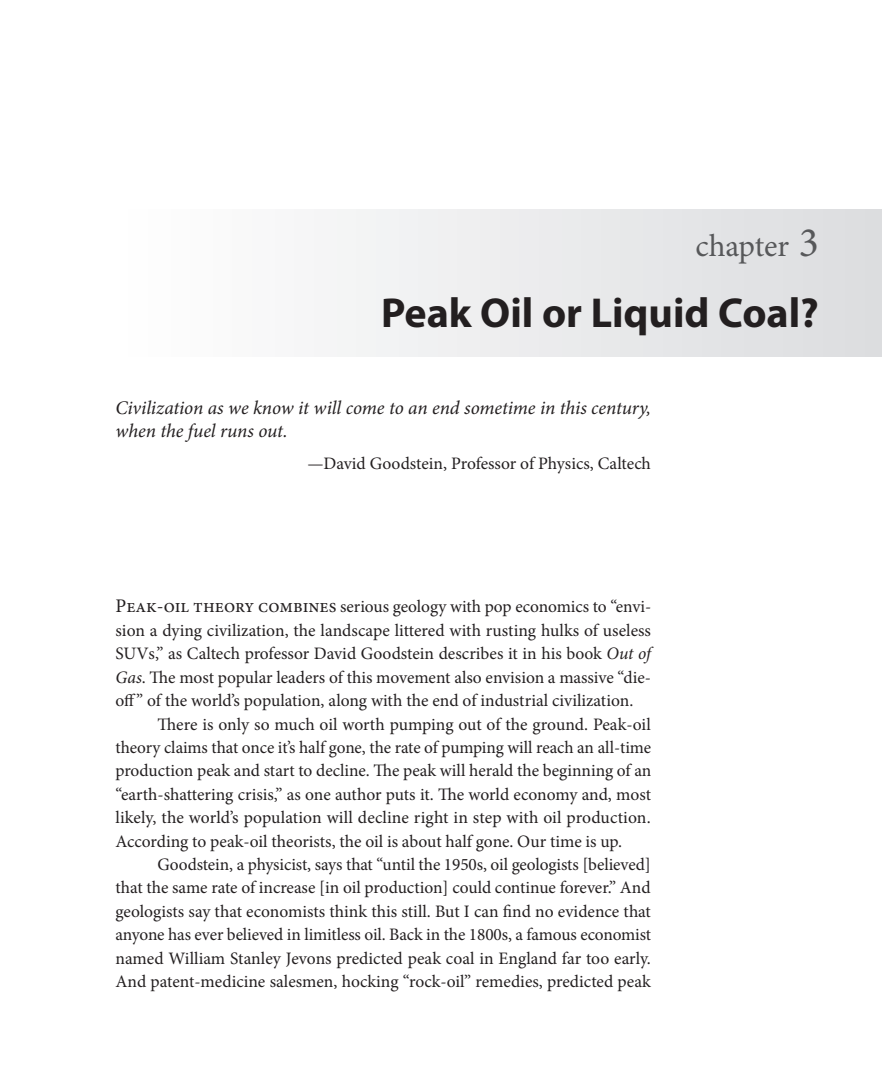
<style>
.page{position:relative;width:882px;height:1071px;background:#fff}
.page>*{position:absolute;margin:0;border:0;box-sizing:border-box;transform-origin:0 0}
.t1{font:700 42px "Myriad Pro";color:#231f20}
.t2{font:31.5px "Minion Pro";color:#57585a}
.t3{font:italic 19.25px/23.6px "Minion Pro";letter-spacing:-.01em;color:#231f20}
.t4{font:17.5px/23.4px "Minion Pro";color:#231f20;text-align:justify}
.s1{font-size:42px}
.s2{font-size:19.25px}
.s3{font-style:italic}
</style>
<div class="page">
<div style="left:116px;top:210px;width:766px;height:147px;background:linear-gradient(to right,#fff,#dcdddf)"></div>
<h2 class="t2" style="left:696px;top:224px;width:125px">chapter <span class="s1">3</span></h2>
<h1 class="t1" style="left:381px;top:285px;width:439px">Peak Oil or Liquid Coal?</h1>
<p class="t3" style="left:116px;top:396px;width:537px">Civilization as we know it will come to an end sometime in this century, when the fuel runs out.</p>
<p class="t4" style="left:307px;top:452px;width:345px">—David Goodstein, Professor of Physics, Caltech</p>
<p class="t4" style="left:116px;top:595px;width:537px"><span class="s2">Peak-oil theory combines</span> serious geology with pop economics to “envi&shy;sion a dying civilization, the landscape littered with rusting hulks of useless SUVs,” as Caltech professor David Goodstein describes it in his book <span class="s3">Out of Gas</span>. The most popular leaders of this movement also envision a massive “die&shy;off” of the world’s population, along with the end of industrial civilization.</p>
<p class="t4" style="left:116px;top:712px;width:537px;text-indent:42px">There is only so much oil worth pumping out of the ground. Peak-oil theory claims that once it’s half gone, the rate of pumping will reach an all-time production peak and start to decline. The peak will herald the beginning of an “earth-shattering crisis,” as one author puts it. The world economy and, most likely, the world’s population will decline right in step with oil production.<br>According to peak-oil theorists, the oil is about half gone. Our time is up.</p>
<p class="t4" style="left:116px;top:853px;width:537px;text-indent:42px">Goodstein, a physicist, says that “until the 1950s, oil geologists [believed] that the same rate of increase [in oil production] could continue forever.” And geologists say that economists think this still. But I can find no evidence that anyone has ever believed in limitless oil. Back in the 1800s, a famous economist named William Stanley Jevons predicted peak coal in England far too early.<br>And patent-medicine salesmen, hocking “rock-oil” remedies, predicted peak</p>
</div>
